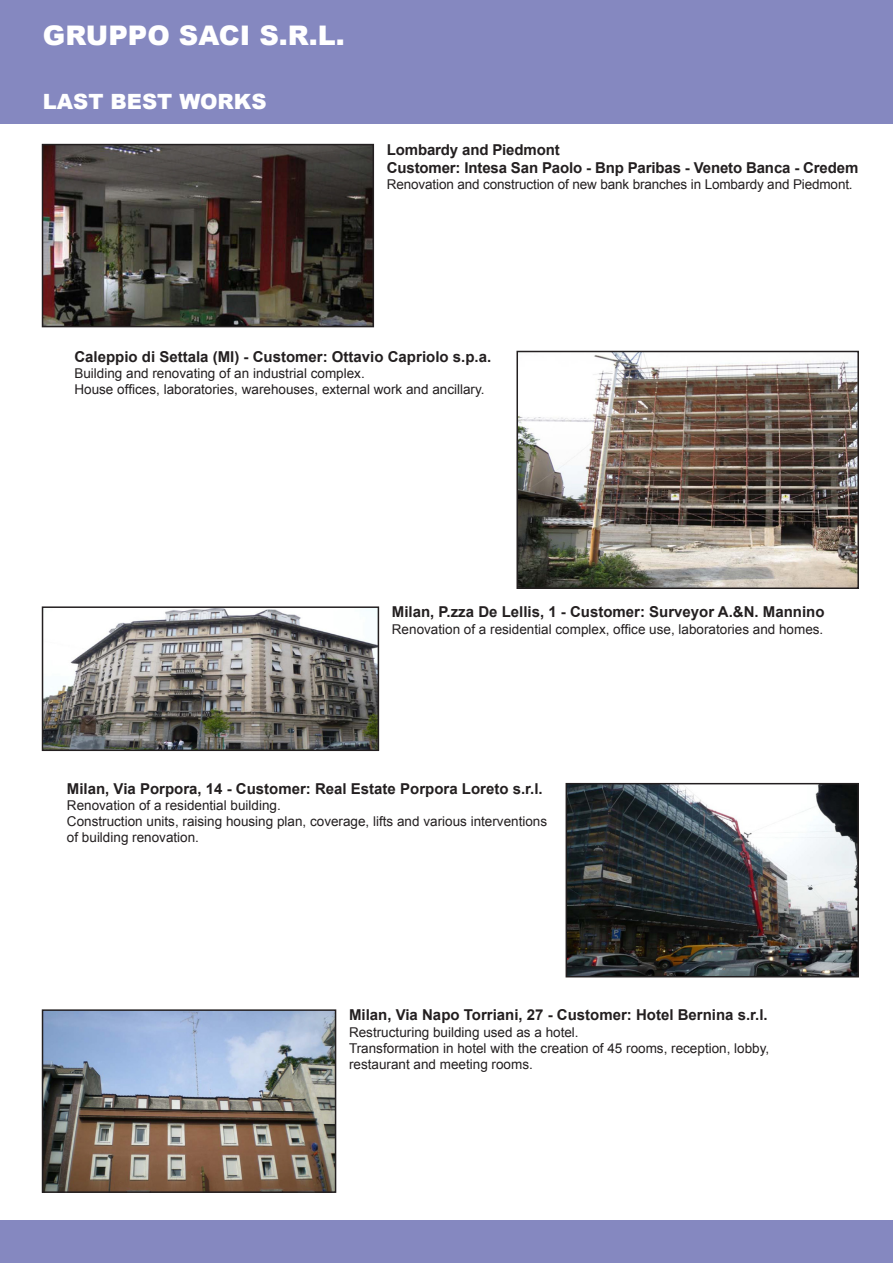
<style>
.page{position:relative;width:893px;height:1263px;background:#fff}
.page>*{position:absolute;margin:0;border:0;box-sizing:border-box;transform-origin:0 0}
.t1{font:900 27px "Arial";color:#fff}
.t2{font:900 21px "Arial";color:#fff}
.t3{font:700 15px "Arial";color:#231f20}
.t4{font:13.5px/16.2px "Arial";color:#231f20}
</style>
<div class="page">
<img style="left:45px;top:147px;width:326px;height:177px">
<div style="left:42px;top:144px;width:332px;height:183px;border:2px solid #231f20"></div>
<img style="left:519px;top:354px;width:337px;height:232px">
<div style="left:516px;top:351px;width:343px;height:238px;border:2px solid #231f20"></div>
<img style="left:45px;top:609px;width:331px;height:139px">
<div style="left:42px;top:606px;width:337px;height:145px;border:2px solid #231f20"></div>
<img style="left:569px;top:786px;width:287px;height:188px">
<div style="left:566px;top:783px;width:293px;height:194px;border:2px solid #231f20"></div>
<img style="left:45px;top:1012px;width:288px;height:178px">
<div style="left:42px;top:1009px;width:294px;height:184px;border:2px solid #231f20"></div>
<div style="left:0;top:1220px;width:893px;height:43px;background:#8588c0"></div>
<div style="left:0;top:0;width:893px;height:123px;background:#8588c0"></div>
<p class="t1" style="left:43px;top:16px;width:304px">GRUPPO SACI S.R.L.</p>
<h2 class="t2" style="left:43px;top:86px;width:225px">LAST BEST WORKS</h2>
<p class="t3" style="left:387px;top:139px;width:174px">Lombardy and Piedmont</p>
<p class="t3" style="left:387px;top:157px;width:473px">Customer: Intesa San Paolo - Bnp Paribas - Veneto Banca - Credem</p>
<p class="t4" style="left:387px;top:176px;width:467px">Renovation and construction of new bank branches in Lombardy and Piedmont.</p>
<p class="t3" style="left:74px;top:346px;width:418px">Caleppio di Settala (MI) - Customer: Ottavio Capriolo s.p.a.</p>
<p class="t4" style="left:74px;top:365px;width:292px">Building and renovating of an industrial complex.</p>
<p class="t4" style="left:74px;top:381px;width:412px">House offices, laboratories, warehouses, external work and ancillary.</p>
<p class="t3" style="left:392px;top:602px;width:434px">Milan, P.zza De Lellis, 1 - Customer: Surveyor A.&amp;N. Mannino</p>
<p class="t4" style="left:392px;top:621px;width:433px">Renovation of a residential complex, office use, laboratories and homes.</p>
<p class="t3" style="left:67px;top:778px;width:477px">Milan, Via Porpora, 14 - Customer: Real Estate Porpora Loreto s.r.l.</p>
<p class="t4" style="left:67px;top:797px;width:215px">Renovation of a residential building.</p>
<p class="t4" style="left:67px;top:813px;width:482px">Construction units, raising housing plan, coverage, lifts and various interventions of building renovation.</p>
<p class="t3" style="left:349px;top:1005px;width:420px">Milan, Via Napo Torriani, 27 - Customer: Hotel Bernina s.r.l.</p>
<p class="t4" style="left:349px;top:1024px;width:231px">Restructuring building used as a hotel.</p>
<p class="t4" style="left:349px;top:1040px;width:422px">Transformation in hotel with the creation of 45 rooms, reception, lobby, restaurant and meeting rooms.</p>
</div>
